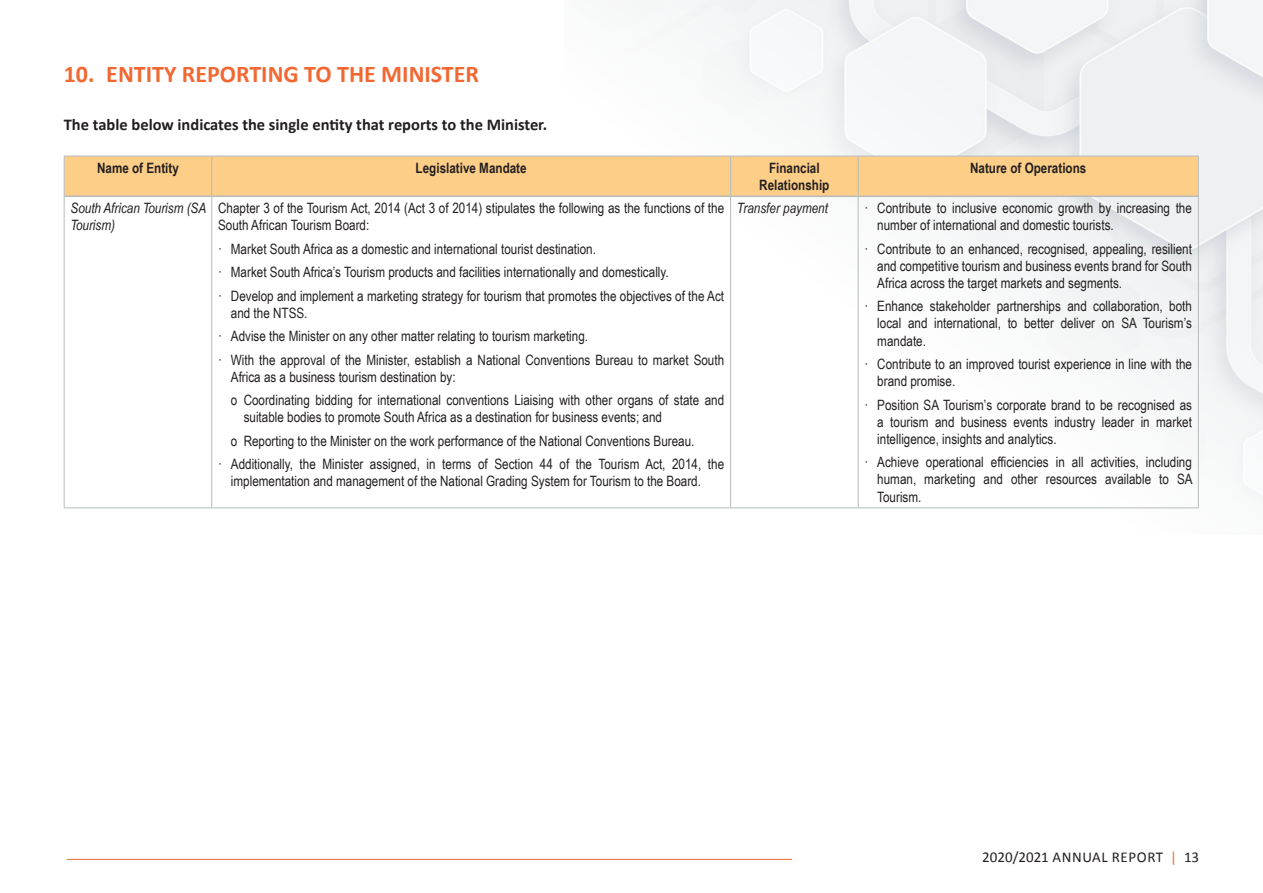
<style>
.page{position:relative;width:1263px;height:893px;background:#fff}
.page>*{position:absolute;margin:0;border:0;box-sizing:border-box;transform-origin:0 0}
.t1{font:700 24px "Calibri";color:#f26832}
.t2{font:700 16.5px "Calibri";color:#231f20}
.t3{font:15px "Calibri";letter-spacing:.03em;color:#231f20}
.t4{font:14.25px/17.1px "Arial Narrow";color:#231f20}
.t5{font:700 14.25px/17.1px "Arial Narrow";color:#231f20;text-align:center}
.t6{font:italic 14.25px/17.1px "Arial Narrow";color:#231f20}
.s1{color:#f26c2f}
</style>
<div class="page">
<img style="left:565px;top:0;width:698px;height:509px">
<hr style="left:67px;top:859px;width:725px;height:1px;background:#f26832">
<div style="left:65px;top:157px;width:1133px;height:39px;background:#fdce88"></div>
<hr style="left:64px;top:156px;width:148px;height:1px;background:#b6bcbe">
<hr style="left:64px;top:156px;width:1px;height:40px;background:#b6bcbe">
<hr style="left:212px;top:156px;width:518px;height:1px;background:#b6bcbe">
<hr style="left:211px;top:156px;width:1px;height:40px;background:#b6bcbe">
<hr style="left:730px;top:156px;width:128px;height:1px;background:#b6bcbe">
<hr style="left:730px;top:156px;width:1px;height:40px;background:#b6bcbe">
<hr style="left:858px;top:156px;width:341px;height:1px;background:#b6bcbe">
<hr style="left:858px;top:156px;width:1px;height:40px;background:#b6bcbe">
<hr style="left:1198px;top:156px;width:1px;height:40px;background:#b6bcbe">
<hr style="left:64px;top:196px;width:1px;height:311px;background:#b6bcbe">
<hr style="left:211px;top:197px;width:1px;height:310px;background:#b6bcbe">
<hr style="left:730px;top:197px;width:1px;height:310px;background:#b6bcbe">
<hr style="left:858px;top:197px;width:1px;height:310px;background:#b6bcbe">
<hr style="left:1198px;top:196px;width:1px;height:311px;background:#b6bcbe">
<hr style="left:64px;top:507px;width:148px;height:1px;background:#b6bcbe">
<hr style="left:212px;top:507px;width:518px;height:1px;background:#b6bcbe">
<hr style="left:730px;top:507px;width:128px;height:1px;background:#b6bcbe">
<hr style="left:858px;top:507px;width:341px;height:1px;background:#b6bcbe">
<hr style="left:65px;top:196px;width:147px;height:1px;background:#b6bcbe">
<hr style="left:212px;top:196px;width:518px;height:1px;background:#b6bcbe">
<hr style="left:730px;top:196px;width:128px;height:1px;background:#b6bcbe">
<hr style="left:858px;top:196px;width:340px;height:1px;background:#b6bcbe">
<h1 class="t1" style="left:64px;top:58px;width:417px">10. ENTITY REPORTING TO THE MINISTER</h1>
<p class="t2" style="left:64px;top:114px;width:485px">The table below indicates the single entity that reports to the Minister.</p>
<p class="t5" style="left:97px;top:159px;width:83px">Name of Entity</p>
<p class="t5" style="left:416px;top:159px;width:113px">Legislative Mandate</p>
<p class="t5" style="left:759px;top:159px;width:72px">Financial<br>Relationship</p>
<p class="t5" style="left:970px;top:159px;width:118px">Nature of Operations</p>
<p class="t6" style="left:71px;top:199px;width:137px">South African Tourism (SA<br>Tourism)</p>
<p class="t4" style="left:218px;top:199px;width:507px">Chapter 3 of the Tourism Act, 2014 (Act 3 of 2014) stipulates the following as the functions of the<br>South African Tourism Board:</p>
<p class="t4" style="left:218px;top:236px;width:507px;line-height:23.5px">· Market South Africa as a domestic and international tourist destination.<br>· Market South Africa’s Tourism products and facilities internationally and domestically.<br>· Develop and implement a marketing strategy for tourism that promotes the objectives of the Act</p>
<p class="t4" style="left:218px;top:300px;width:507px;line-height:23.5px;text-indent:13px">and the NTSS.<br>· Advise the Minister on any other matter relating to tourism marketing.<br>· With the approval of the Minister, establish a National Conventions Bureau to market South</p>
<p class="t4" style="left:231px;top:364px;width:495px;line-height:23.5px">Africa as a business tourism destination by:<br>o Coordinating bidding for international conventions Liaising with other organs of state and</p>
<p class="t4" style="left:244px;top:408px;width:420px">suitable bodies to promote South Africa as a destination for business events; and</p>
<p class="t4" style="left:231px;top:432px;width:465px">o Reporting to the Minister on the work performance of the National Conventions Bureau.</p>
<p class="t4" style="left:218px;top:455px;width:507px">· Additionally, the Minister assigned, in terms of Section 44 of the Tourism Act, 2014, the</p>
<p class="t4" style="left:231px;top:472px;width:472px">implementation and management of the National Grading System for Tourism to the Board.</p>
<p class="t6" style="left:737px;top:199px;width:93px">Transfer payment</p>
<p class="t4" style="left:877px;top:199px;width:316px;text-indent:-13px">· Contribute to inclusive economic growth by increasing the number of international and domestic tourists.</p>
<p class="t4" style="left:877px;top:240px;width:316px;text-align:justify;text-indent:-13px">· Contribute to an enhanced, recognised, appealing, resilient and competitive tourism and business events brand for South Africa across the target markets and segments.</p>
<p class="t4" style="left:877px;top:297px;width:316px;text-align:justify;text-indent:-13px">· Enhance stakeholder partnerships and collaboration, both local and international, to better deliver on SA Tourism’s mandate.</p>
<p class="t4" style="left:877px;top:355px;width:316px;text-indent:-13px">· Contribute to an improved tourist experience in line with the brand promise.</p>
<p class="t4" style="left:877px;top:396px;width:316px;text-align:justify;text-indent:-13px">· Position SA Tourism’s corporate brand to be recognised as a tourism and business events industry leader in market intelligence, insights and analytics.</p>
<p class="t4" style="left:877px;top:453px;width:317px;text-align:justify;text-indent:-13px">· Achieve operational efficiencies in all activities, including human, marketing and other resources available to SA Tourism.</p>
<p class="t3" style="left:982px;top:848px;width:218px">2020/2021 ANNUAL REPORT <span class="s1">|</span> 13</p>
</div>
